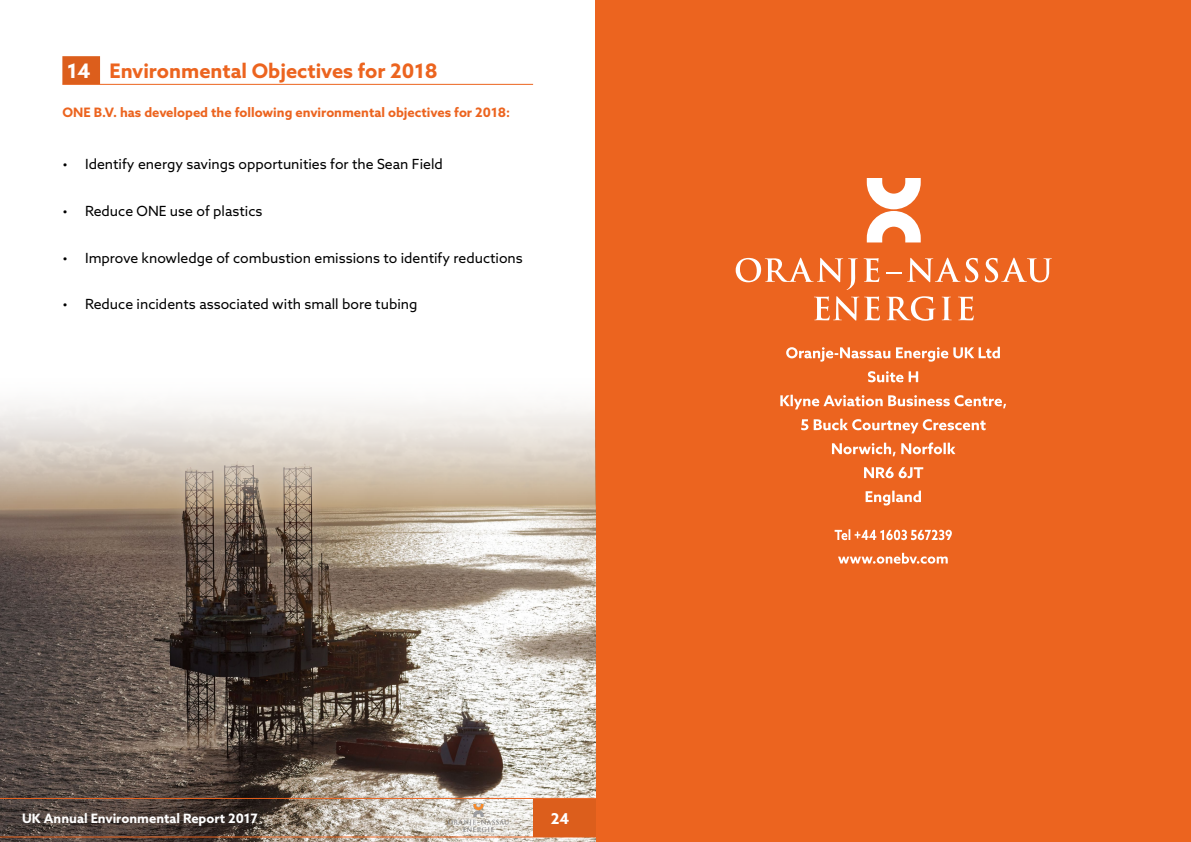
<style>
.page{position:relative;width:1191px;height:842px;background:#fff}
.page>*{position:absolute;margin:0;border:0;box-sizing:border-box;transform-origin:0 0}
.t1{font:700 20px "Azo Sans";color:#ec641f}
.t2{font:700 15px "Azo Sans";color:#fff}
.t3{font:14px "Azo Sans";color:#000}
.t4{font:700 13px "Azo Sans";color:#ec641f}
.t5{font:700 13px "Azo Sans";color:#fff}
.s1{color:#fff}
</style>
<div class="page">
<hr style="left:62px;top:84px;width:471px;height:1px;background:#ec641f">
<div style="left:62px;top:56px;width:38px;height:28px;background:#dc5e1c"></div>
<div style="left:595px;top:0;width:596px;height:842px;background:#ec641f"></div>
<svg style="left:735px;top:258px;width:122px;height:32px"></svg>
<svg style="left:863px;top:258px;width:16px;height:24px"></svg>
<svg style="left:886px;top:258px;width:92px;height:24px"></svg>
<svg style="left:985px;top:258px;width:66px;height:24px"></svg>
<svg style="left:814px;top:296px;width:66px;height:25px"></svg>
<svg style="left:886px;top:296px;width:49px;height:25px"></svg>
<svg style="left:941px;top:297px;width:10px;height:23px"></svg>
<svg style="left:958px;top:296px;width:15px;height:24px"></svg>
<svg style="left:866px;top:178px;width:54px;height:64px"></svg>
<svg style="left:838px;top:553px;width:109px;height:11px"></svg>
<svg style="left:865px;top:491px;width:56px;height:14px"></svg>
<svg style="left:864px;top:467px;width:59px;height:11px"></svg>
<svg style="left:832px;top:442px;width:123px;height:14px"></svg>
<svg style="left:801px;top:419px;width:184px;height:14px"></svg>
<svg style="left:780px;top:395px;width:226px;height:14px"></svg>
<svg style="left:868px;top:371px;width:50px;height:11px"></svg>
<svg style="left:786px;top:347px;width:214px;height:15px"></svg>
<svg style="left:834px;top:529px;width:118px;height:11px"></svg>
<img style="left:0;top:403px;width:595px;height:439px">
<img style="left:448px;top:804px;width:60px;height:27px">
<hr style="left:0;top:837px;width:942px;height:1px;background:#ec641f">
<hr style="left:0;top:798px;width:958px;height:1px;background:#ec641f">
<div style="left:533px;top:799px;width:62px;height:38px;background:#dc5e1c"></div>
<h1 class="t1" style="left:67px;top:58px;width:372px"><span class="s1">14</span> Environmental Objectives for 2018</h1>
<p class="t4" style="left:62px;top:104px;width:449px">ONE B.V. has developed the following environmental objectives for 2018:</p>
<p class="t3" style="left:62px;top:155px;width:382px">• Identify energy savings opportunities for the Sean Field</p>
<p class="t3" style="left:62px;top:202px;width:202px">• Reduce ONE use of plastics</p>
<p class="t3" style="left:62px;top:248px;width:462px">• Improve knowledge of combustion emissions to identify reductions</p>
<p class="t3" style="left:62px;top:295px;width:356px">• Reduce incidents associated with small bore tubing</p>
<p class="t5" style="left:22px;top:809px;width:237px">UK Annual Environmental Report 2017</p>
<p class="t2" style="left:551px;top:808px;width:20px">24</p>
</div>
